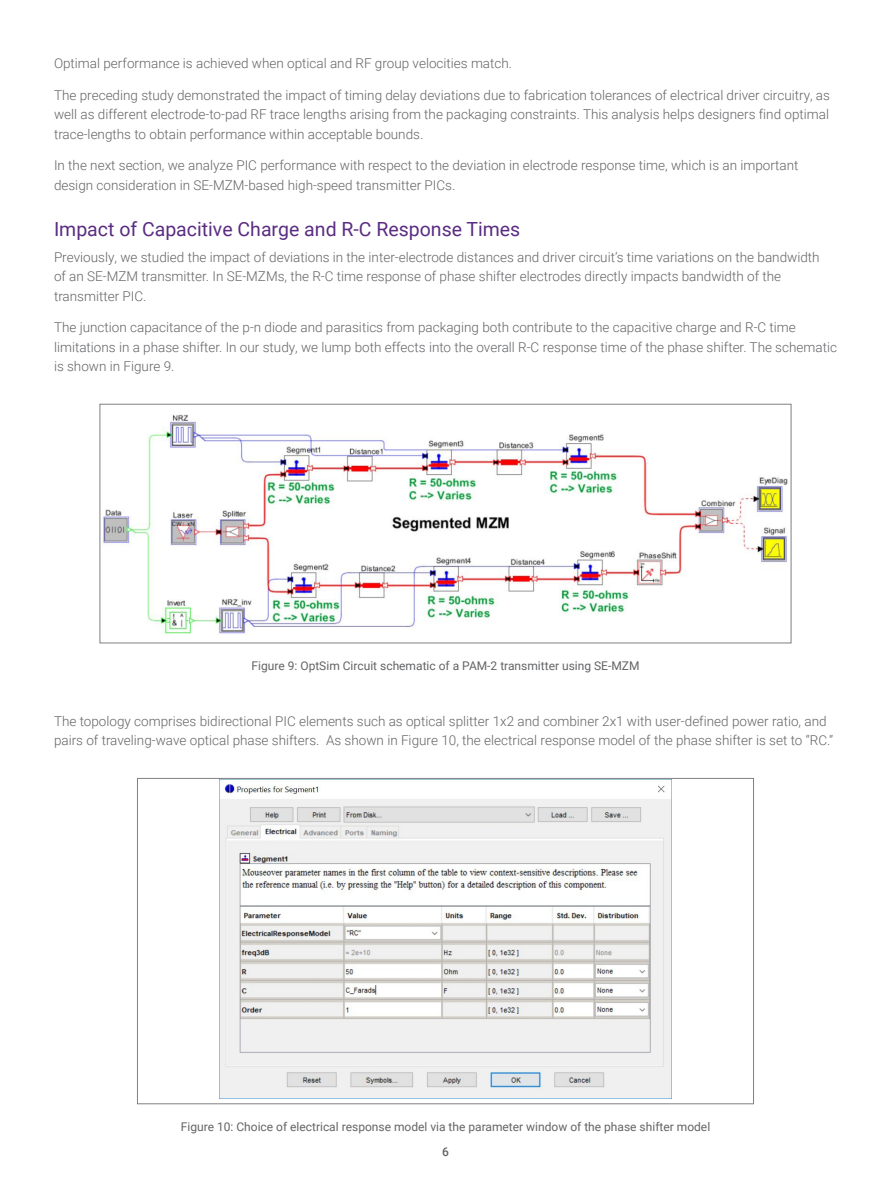
<style>
.page{position:relative;width:891px;height:1188px;background:#fff}
.page>*{position:absolute;margin:0;border:0;box-sizing:border-box;transform-origin:0 0}
.t1{font:19.5px "Roboto";color:#5a2c82}
.t2{font:300 13.5px/19.5px "Roboto";color:#636466}
.t3{font:12px "Roboto";color:#636466}
.t4{font:500 12px "Roboto";color:#636466}
</style>
<div class="page">
<img style="left:102px;top:414px;width:685px;height:220px">
<div style="left:100px;top:404px;width:691px;height:239px;border:1px solid #808084"></div>
<img style="left:219px;top:780px;width:453px;height:319px">
<p class="t2" style="left:54px;top:53px;width:460px">Optimal performance is achieved when optical and RF group velocities match.</p>
<p class="t2" style="left:54px;top:85px;width:778px;text-align:justify">The preceding study demonstrated the impact of timing delay deviations due to fabrication tolerances of electrical driver circuitry, as well as different electrode-to-pad RF trace lengths arising from the packaging constraints. This analysis helps designers find optimal trace-lengths to obtain performance within acceptable bounds.</p>
<p class="t2" style="left:54px;top:155px;width:746px">In the next section, we analyze PIC performance with respect to the deviation in electrode response time, which is an important design consideration in SE-MZM-based high-speed transmitter PICs.</p>
<h1 class="t1" style="left:54px;top:216px;width:468px">Impact of Capacitive Charge and R-C Response Times</h1>
<p class="t2" style="left:54px;top:247px;width:767px">Previously, we studied the impact of deviations in the inter-electrode distances and driver circuit’s time variations on the bandwidth of an SE-MZM transmitter. In SE-MZMs, the R-C time response of phase shifter electrodes directly impacts bandwidth of the transmitter PIC.</p>
<p class="t2" style="left:54px;top:317px;width:785px">The junction capacitance of the p-n diode and parasitics from packaging both contribute to the capacitive charge and R-C time limitations in a phase shifter. In our study, we lump both effects into the overall R-C response time of the phase shifter. The schematic is shown in Figure 9.</p>
<p class="t3" style="left:252px;top:658px;width:390px">Figure 9: OptSim Circuit schematic of a PAM-2 transmitter using SE-MZM</p>
<p class="t2" style="left:54px;top:711px;width:781px">The topology comprises bidirectional PIC elements such as optical splitter 1x2 and combiner 2x1 with user-defined power ratio, and pairs of traveling-wave optical phase shifters. As shown in Figure 10, the electrical response model of the phase shifter is set to “RC.”</p>
<p class="t3" style="left:181px;top:1119px;width:531px">Figure 10: Choice of electrical response model via the parameter window of the phase shifter model</p>
<p class="t4" style="left:442px;top:1144px;width:8px">6</p>
</div>
